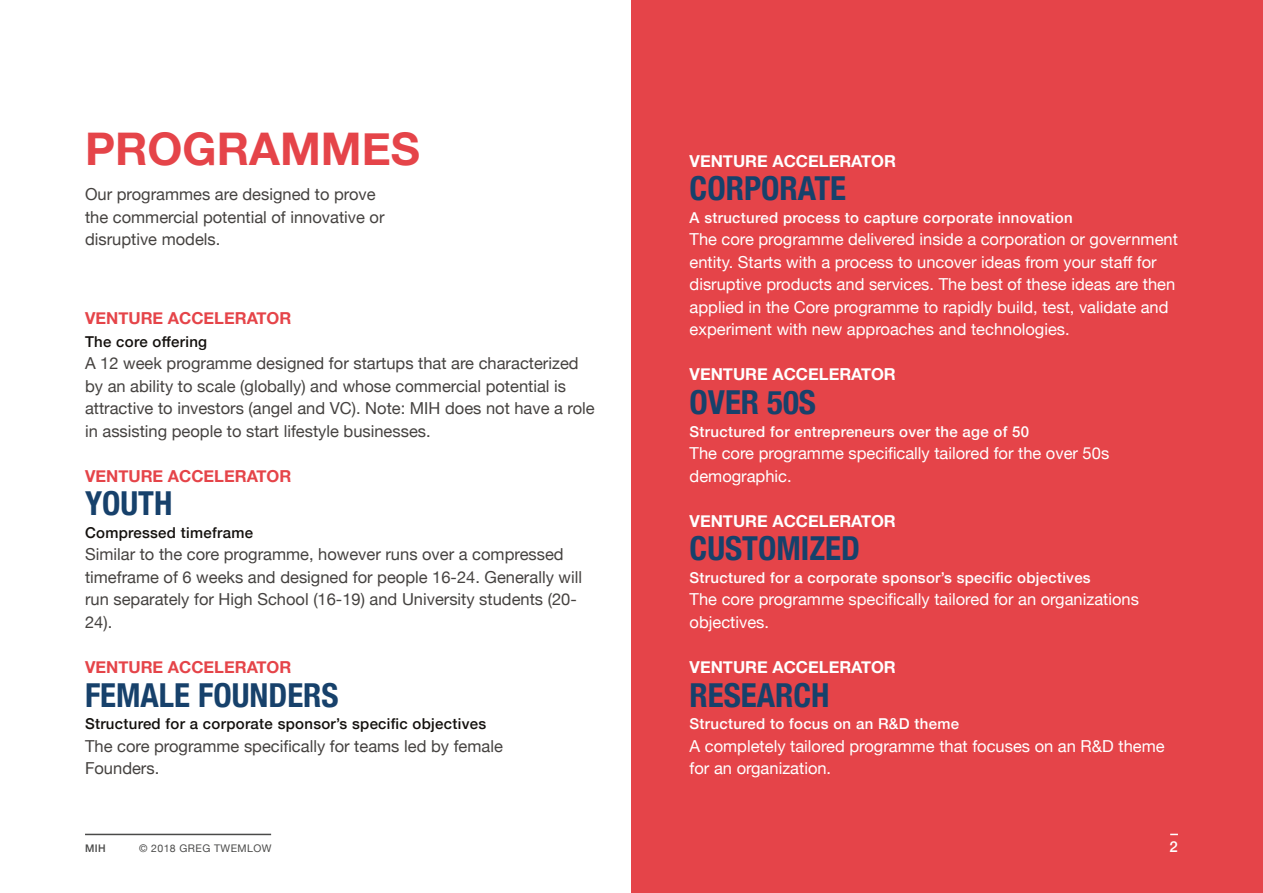
<style>
.page{position:relative;width:1263px;height:893px;background:#fff}
.page>*{position:absolute;margin:0;border:0;box-sizing:border-box;transform-origin:0 0}
.t1{font:700 45px "Helvetica Neue";color:#e54449}
.t2{font:700 condensed 33px "Helvetica Neue";color:#17416b}
.t3{font:16.5px/22.5px "Helvetica Neue";color:#454240}
.t4{font:16.5px/22.5px "Helvetica Neue";color:#fff}
.t5{font:700 16.5px "Helvetica Neue";color:#fff}
.t6{font:700 16.5px "Helvetica Neue";color:#e54449}
.t7{font:500 15px "Helvetica Neue";letter-spacing:.02em;color:#fff}
.t8{font:500 15px "Helvetica Neue";letter-spacing:.02em;color:#13100d}
.t9{font:10.5px "Helvetica Neue";letter-spacing:.04em;color:#4a4a49}
.t10{font:500 10.5px "Helvetica Neue";color:#4a4a49}
</style>
<div class="page">
<div style="left:631px;top:0;width:632px;height:893px;background:#e54449"></div>
<hr style="left:85px;top:834px;width:186px;height:1px;background:#4a4a49">
<h1 class="t1" style="left:85px;top:114px;width:336px">PROGRAMMES</h1>
<p class="t3" style="left:85px;top:184px;width:301px">Our programmes are designed to prove the commercial potential of innovative or disruptive models.</p>
<p class="t6" style="left:85px;top:305px;width:208px">VENTURE ACCELERATOR</p>
<p class="t8" style="left:85px;top:329px;width:124px">The core offering</p>
<p class="t3" style="left:85px;top:353px;width:511px">A 12 week programme designed for startups that are characterized by an ability to scale (globally) and whose commercial potential is attractive to investors (angel and VC). Note: MIH does not have a role in assisting people to start lifestyle businesses.</p>
<p class="t6" style="left:85px;top:463px;width:208px">VENTURE ACCELERATOR</p>
<h2 class="t2" style="left:85px;top:476px;width:89px">YOUTH</h2>
<p class="t8" style="left:85px;top:520px;width:169px">Compressed timeframe</p>
<p class="t3" style="left:85px;top:544px;width:498px">Similar to the core programme, however runs over a compressed timeframe of 6 weeks and designed for people 16-24. Generally will run separately for High School (16-19) and University students (20- 24).</p>
<p class="t6" style="left:85px;top:654px;width:208px">VENTURE ACCELERATOR</p>
<h2 class="t2" style="left:85px;top:667px;width:255px">FEMALE FOUNDERS</h2>
<p class="t8" style="left:85px;top:712px;width:403px">Structured for a corporate sponsor’s specific objectives</p>
<p class="t3" style="left:85px;top:735px;width:419px">The core programme specifically for teams led by female<br>Founders.</p>
<p class="t5" style="left:690px;top:148px;width:208px">VENTURE ACCELERATOR</p>
<h2 class="t2" style="left:690px;top:161px;width:158px">CORPORATE</h2>
<p class="t7" style="left:690px;top:205px;width:384px">A structured process to capture corporate innovation</p>
<p class="t4" style="left:690px;top:229px;width:490px">The core programme delivered inside a corporation or government entity. Starts with a process to uncover ideas from your staff for disruptive products and services. The best of these ideas are then applied in the Core programme to rapidly build, test, validate and experiment with new approaches and technologies.</p>
<p class="t5" style="left:690px;top:361px;width:208px">VENTURE ACCELERATOR</p>
<h2 class="t2" style="left:690px;top:375px;width:128px">OVER 50S</h2>
<p class="t7" style="left:690px;top:419px;width:341px">Structured for entrepreneurs over the age of 50</p>
<p class="t4" style="left:690px;top:443px;width:421px">The core programme specifically tailored for the over 50s demographic.</p>
<p class="t5" style="left:690px;top:508px;width:208px">VENTURE ACCELERATOR</p>
<h2 class="t2" style="left:690px;top:521px;width:172px">CUSTOMIZED</h2>
<p class="t7" style="left:690px;top:565px;width:403px">Structured for a corporate sponsor’s specific objectives</p>
<p class="t4" style="left:690px;top:589px;width:451px">The core programme specifically tailored for an organizations objectives.</p>
<p class="t5" style="left:690px;top:654px;width:208px">VENTURE ACCELERATOR</p>
<h2 class="t2" style="left:690px;top:667px;width:141px">RESEARCH</h2>
<p class="t7" style="left:690px;top:712px;width:271px">Structured to focus on an R&amp;D theme</p>
<p class="t4" style="left:690px;top:735px;width:476px">A completely tailored programme that focuses on an R&amp;D theme for an organization.</p>
<p class="t10" style="left:85px;top:840px;width:22px">MIH</p>
<p class="t9" style="left:139px;top:841px;width:134px">© 2018 GREG TWEMLOW</p>
<p class="t7" style="left:1169px;top:835px;width:10px">2</p>
</div>
